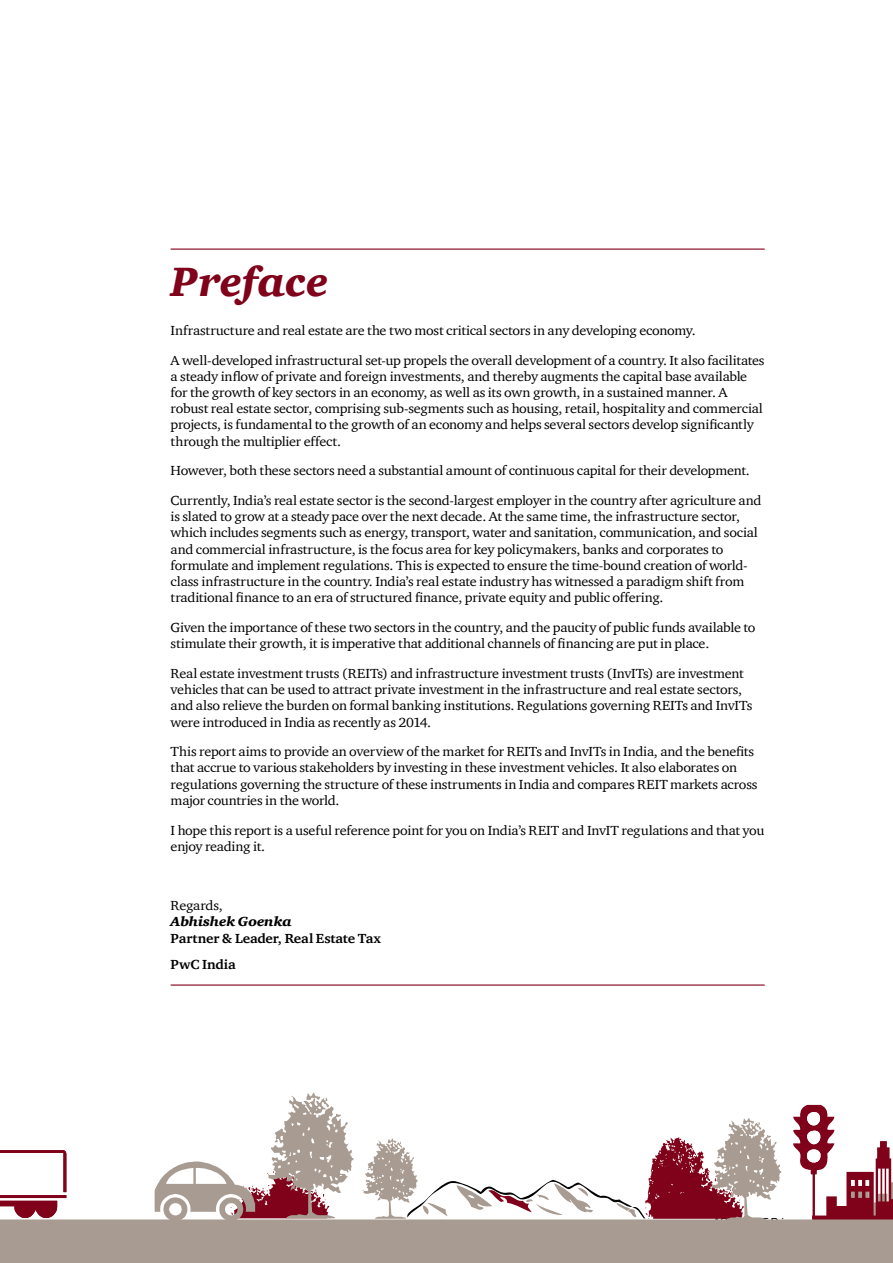
<style>
.page{position:relative;width:893px;height:1263px;background:#fff}
.page>*{position:absolute;margin:0;border:0;box-sizing:border-box;transform-origin:0 0}
.t1{font:italic 900 42px "ITC Charter Com";letter-spacing:.005em;color:#80021a}
.t2{font:13.5px/16.2px "ITC Charter Com";letter-spacing:-.015em;color:#000;scale:1.05 1}
.t3{font:700 13.5px/26.2px "ITC Charter Com";letter-spacing:-.005em;color:#000;scale:1.05 1}
.t4{font:italic 900 13.5px "ITC Charter Com";letter-spacing:-.01em;color:#000;scale:1.05 1}
</style>
<div class="page">
<hr style="left:171px;top:249px;width:594px;height:1px;background:#80021a">
<hr style="left:171px;top:984px;width:594px;height:2px;background:#80021a">
<svg style="left:0;top:1150px;width:66px;height:68px"></svg>
<svg style="left:363px;top:1118px;width:418px;height:101px"></svg>
<div style="left:0;top:1219px;width:893px;height:44px;background:#a89b91"></div>
<svg style="left:155px;top:1092px;width:198px;height:128px"></svg>
<svg style="left:793px;top:1105px;width:100px;height:115px"></svg>
<h1 class="t1" style="left:171px;top:256px;width:159px">Preface</h1>
<p class="t2" style="left:171px;top:315px;width:567px;line-height:29.7px">Infrastructure and real estate are the two most critical sectors in any developing economy.<br>A well-developed infrastructural set-up propels the overall development of a country. It also facilitates</p>
<p class="t2" style="left:171px;top:368px;width:566px">a steady inflow of private and foreign investments, and thereby augments the capital base available for the growth of key sectors in an economy, as well as its own growth, in a sustained manner. A robust real estate sector, comprising sub-segments such as housing, retail, hospitality and commercial projects, is fundamental to the growth of an economy and helps several sectors develop significantly through the multiplier effect.</p>
<p class="t2" style="left:171px;top:462px;width:553px">However, both these sectors need a substantial amount of continuous capital for their development.</p>
<p class="t2" style="left:171px;top:492px;width:564px">Currently, India’s real estate sector is the second-largest employer in the country after agriculture and is slated to grow at a steady pace over the next decade. At the same time, the infrastructure sector, which includes segments such as energy, transport, water and sanitation, communication, and social and commercial infrastructure, is the focus area for key policymakers, banks and corporates to formulate and implement regulations. This is expected to ensure the time-bound creation of world&shy;class infrastructure in the country. India’s real estate industry has witnessed a paradigm shift from traditional finance to an era of structured finance, private equity and public offering.</p>
<p class="t2" style="left:171px;top:619px;width:558px">Given the importance of these two sectors in the country, and the paucity of public funds available to stimulate their growth, it is imperative that additional channels of financing are put in place.</p>
<p class="t2" style="left:171px;top:665px;width:555px">Real estate investment trusts (REITs) and infrastructure investment trusts (InvITs) are investment vehicles that can be used to attract private investment in the infrastructure and real estate sectors, and also relieve the burden on formal banking institutions. Regulations governing REITs and InvITs were introduced in India as recently as 2014.</p>
<p class="t2" style="left:171px;top:743px;width:560px">This report aims to provide an overview of the market for REITs and InvITs in India, and the benefits that accrue to various stakeholders by investing in these investment vehicles. It also elaborates on regulations governing the structure of these instruments in India and compares REIT markets across major countries in the world.</p>
<p class="t2" style="left:171px;top:822px;width:567px">I hope this report is a useful reference point for you on India’s REIT and InvIT regulations and that you enjoy reading it.</p>
<p class="t2" style="left:171px;top:897px;width:51px">Regards,</p>
<p class="t4" style="left:171px;top:913px;width:117px">Abhishek Goenka</p>
<p class="t3" style="left:171px;top:924px;width:202px">Partner &amp; Leader, Real Estate Tax<br>PwC India</p>
</div>
